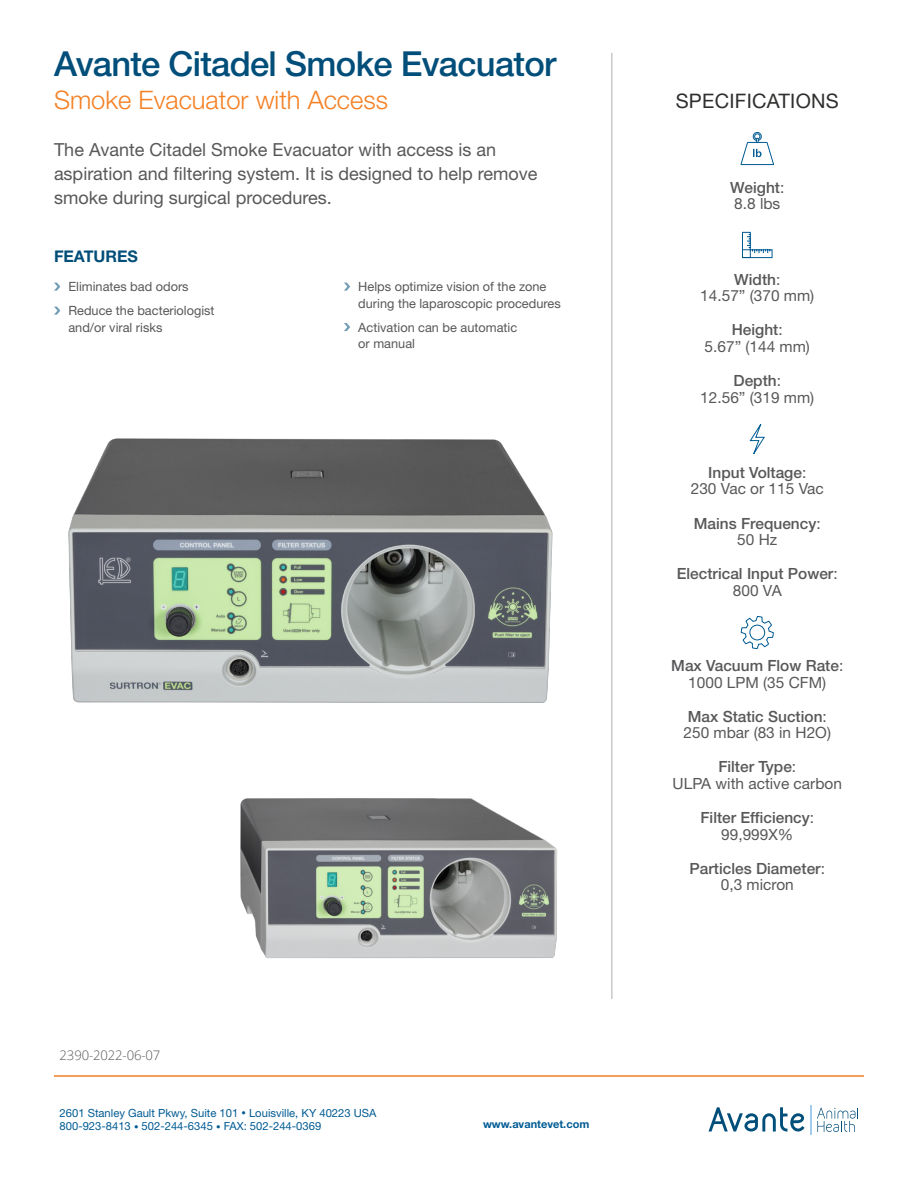
<style>
.page{position:relative;width:918px;height:1188px;background:#fff}
.page>*{position:absolute;margin:0;border:0;box-sizing:border-box;transform-origin:0 0}
.t1{font:500 34.5px "Helvetica Neue LT Std";letter-spacing:-.02em;color:#004e79}
.t2{font:300 25.5px "Helvetica Neue LT Std";color:#f58023}
.t3{font:19.95px "Helvetica Neue LT Std";letter-spacing:.015em;color:#2f2f2e}
.t4{font:18px/24px "Helvetica Neue LT Std";color:#58585a}
.t5{font:700 16.05px "Helvetica Neue LT Std";color:#004e79}
.t6{font:15.45px/16.5px "Helvetica Neue LT Std";color:#58585a;text-align:center}
.t7{font:500 15.45px/16.5px "Helvetica Neue LT Std";color:#58585a;text-align:center}
.t8{font:300 13.2px "Open Sans";letter-spacing:-.01em;color:#58585a}
.t9{font:12.75px/16.5px "Helvetica Neue LT Std";color:#58585a}
.t10{font:11.25px/13.5px "Helvetica Neue LT Std";color:#005b94}
.t11{font:700 10.95px "Helvetica Neue LT Std";color:#005b94}
.s1{font-size:9px}
.s2{font-weight:500}
.s3{font-weight:400}
</style>
<div class="page">
<hr style="left:54px;top:1075px;width:810px;height:2px;background:#f58023">
<svg style="left:709px;top:1107px;width:96px;height:25px"></svg>
<svg style="left:817px;top:1108px;width:41px;height:24px"></svg>
<hr style="left:810px;top:1105px;width:2px;height:29px;background:#98c7e9">
<svg style="left:344px;top:283px;width:6px;height:8px"></svg>
<svg style="left:54px;top:283px;width:6px;height:8px"></svg>
<svg style="left:344px;top:323px;width:6px;height:8px"></svg>
<svg style="left:54px;top:307px;width:6px;height:8px"></svg>
<svg style="left:740px;top:132px;width:34px;height:33px"></svg>
<svg style="left:742px;top:232px;width:31px;height:26px"></svg>
<hr style="left:612px;top:53px;width:1px;height:946px;background:#58585a">
<svg style="left:749px;top:423px;width:16px;height:31px"></svg>
<svg style="left:740px;top:616px;width:34px;height:33px"></svg>
<img style="left:240px;top:798px;width:317px;height:160px">
<img style="left:68px;top:438px;width:485px;height:265px">
<h1 class="t1" style="left:54px;top:43px;width:504px">Avante Citadel Smoke Evacuator</h1>
<h2 class="t2" style="left:54px;top:84px;width:335px">Smoke Evacuator with Access</h2>
<p class="t4" style="left:54px;top:138px;width:485px">The Avante Citadel Smoke Evacuator with access is an aspiration and filtering system. It is designed to help remove smoke during surgical procedures.</p>
<p class="t5" style="left:54px;top:246px;width:85px">FEATURES</p>
<p class="t9" style="left:68px;top:274px;width:148px;line-height:24px">Eliminates bad odors<br>Reduce the bacteriologist</p>
<p class="t9" style="left:68px;top:319px;width:95px">and/or viral risks</p>
<p class="t9" style="left:358px;top:278px;width:204px">Helps optimize vision of the zone during the laparoscopic procedures</p>
<p class="t9" style="left:358px;top:319px;width:160px">Activation can be automatic or manual</p>
<p class="t8" style="left:60px;top:1046px;width:102px">2390-2022-06-07</p>
<p class="t10" style="left:60px;top:1106px;width:318px">2601 Stanley Gault Pkwy, Suite 101 <span class="s1">•</span> Louisville, KY 40223 USA<br>800-923-8413 <span class="s1">•</span> 502-244-6345 <span class="s1">•</span> FAX: 502-244-0369</p>
<p class="t11" style="left:483px;top:1117px;width:108px">www.avantevet.com</p>
<p class="t3" style="left:676px;top:89px;width:165px">SPECIFICATIONS</p>
<p class="t6" style="left:730px;top:179px;width:56px;text-align:left"><span class="s2">Weight</span>:<br>8.8 lbs</p>
<p class="t6" style="left:700px;top:271px;width:115px"><span class="s2">Width</span>:<br>14.57” (370 mm)</p>
<p class="t6" style="left:705px;top:321px;width:107px"><span class="s2">Height</span>:<br>5.67” (144 mm)</p>
<p class="t6" style="left:700px;top:372px;width:115px"><span class="s2">Depth</span>:<br>12.56” (319 mm)</p>
<p class="t6" style="left:691px;top:464px;width:135px"><span class="s2">Input Voltage</span>:<br>230 Vac or 115 Vac</p>
<p class="t7" style="left:694px;top:515px;width:128px">Mains Frequency<span class="s3">:<br>50 Hz</span></p>
<p class="t7" style="left:677px;top:565px;width:162px">Electrical Input Power<span class="s3">:<br>800 VA</span></p>
<p class="t7" style="left:671px;top:657px;width:174px">Max Vacuum Flow Rate<span class="s3">:<br>1000 LPM (35 CFM)</span></p>
<p class="t6" style="left:684px;top:708px;width:149px;text-align:left"><span class="s2">Max Static Suction</span>:<br>250 mbar (83 in H2O)</p>
<p class="t6" style="left:673px;top:758px;width:171px"><span class="s2">Filter Type</span>:<br>ULPA with active carbon</p>
<p class="t7" style="left:700px;top:809px;width:115px">Filter Efficiency<span class="s3">:<br>99,999X%</span></p>
<p class="t7" style="left:690px;top:860px;width:137px">Particles Diameter<span class="s3">:<br>0,3 micron</span></p>
</div>
